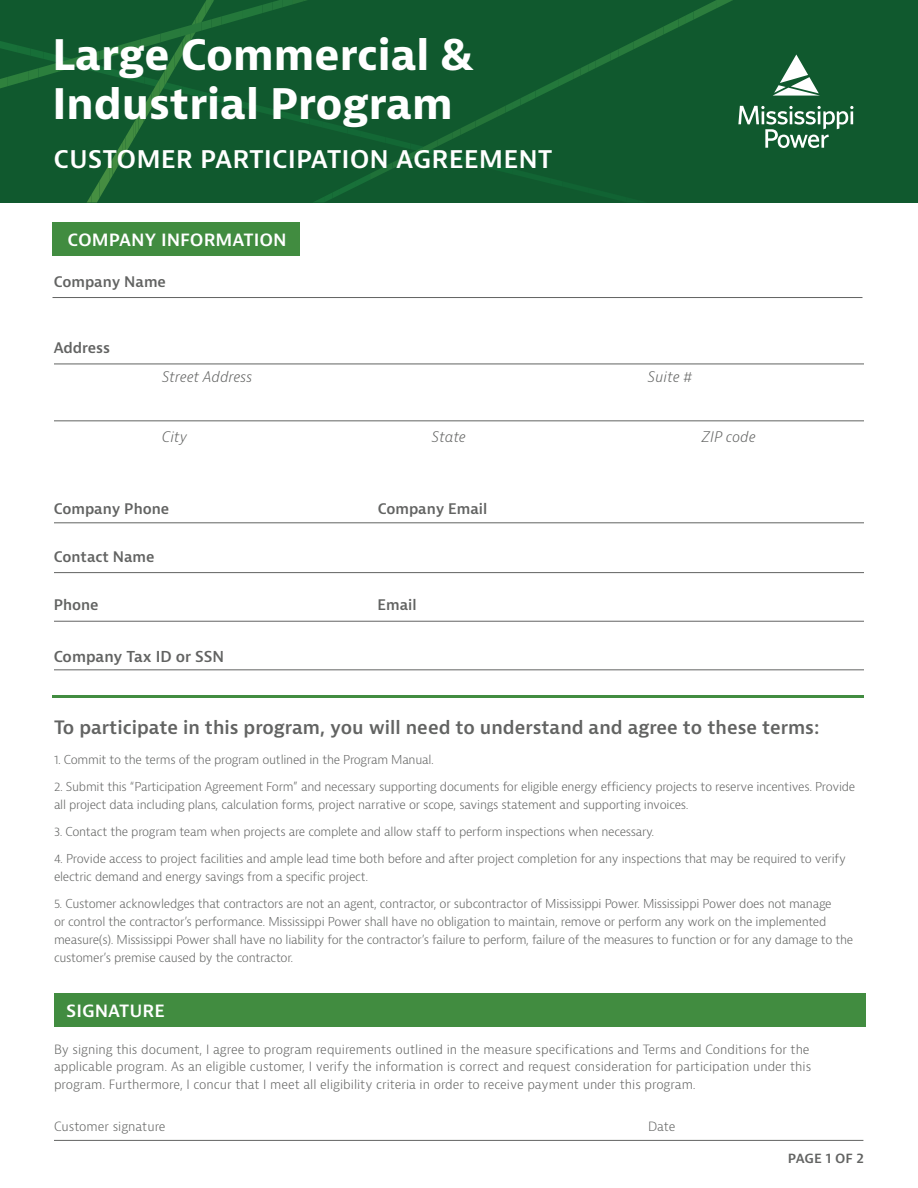
<style>
.page{position:relative;width:918px;height:1188px;background:#fff}
.page>*{position:absolute;margin:0;border:0;box-sizing:border-box;transform-origin:0 0}
.t1{font:700 40.95px/49.2px "Bernina Sans";color:#fff}
.t2{font:600 25.95px "Bernina Sans";color:#fff}
.t3{font:600 18px "Bernina Sans";color:#626362}
.t4{font:600 18px "Bernina Sans";color:#fff}
.t5{font:600 14.7px "Bernina Sans";color:#626362}
.t6{font:600 14.25px "Bernina Sans";color:#626362}
.t7{font:italic 300 14.25px "Bernina Sans";color:#626362}
.t8{font:600 13.5px "Bernina Sans";letter-spacing:-.005em;color:#626362}
.t9{font:300 12.45px/17.4px "Bernina Sans";color:#626362}
.t10{font:300 12px/18px "Bernina Sans";letter-spacing:-.02em;color:#626362}
</style>
<div class="page">
<div style="left:0;top:0;width:918px;height:202px;background:#10592e"></div>
<hr style="left:54px;top:364px;width:810px;height:1px;background:#626362">
<hr style="left:54px;top:421px;width:810px;height:1px;background:#626362">
<hr style="left:52px;top:297px;width:810px;height:1px;background:#626362">
<hr style="left:54px;top:523px;width:810px;height:1px;background:#626362">
<hr style="left:54px;top:572px;width:810px;height:1px;background:#626362">
<hr style="left:54px;top:621px;width:810px;height:1px;background:#626362">
<hr style="left:54px;top:670px;width:810px;height:1px;background:#626362">
<div style="left:52px;top:222px;width:248px;height:33px;background:#418c40"></div>
<hr style="left:52px;top:696px;width:812px;height:2px;background:#418c40">
<hr style="left:54px;top:1140px;width:809px;height:1px;background:#626362">
<div style="left:54px;top:993px;width:812px;height:34px;background:#418c40"></div>
<svg style="left:0;top:0;width:853px;height:203px"></svg>
<h1 class="t1" style="left:52px;top:31px;width:421px">Large Commercial &amp;<br>Industrial Program</h1>
<h2 class="t2" style="left:53px;top:142px;width:501px">CUSTOMER PARTICIPATION AGREEMENT</h2>
<h3 class="t4" style="left:67px;top:228px;width:221px">COMPANY INFORMATION</h3>
<p class="t6" style="left:54px;top:273px;width:114px">Company Name</p>
<p class="t6" style="left:54px;top:339px;width:58px">Address</p>
<p class="t7" style="left:162px;top:367px;width:92px">Street Address</p>
<p class="t7" style="left:648px;top:367px;width:46px">Suite #</p>
<p class="t7" style="left:162px;top:427px;width:27px">City</p>
<p class="t7" style="left:432px;top:427px;width:36px">State</p>
<p class="t7" style="left:702px;top:427px;width:55px">ZIP code</p>
<p class="t6" style="left:54px;top:500px;width:117px">Company Phone</p>
<p class="t6" style="left:378px;top:500px;width:111px">Company Email</p>
<p class="t6" style="left:54px;top:548px;width:102px">Contact Name</p>
<p class="t6" style="left:54px;top:596px;width:47px">Phone</p>
<p class="t6" style="left:378px;top:596px;width:41px">Email</p>
<p class="t5" style="left:54px;top:647px;width:172px">Company Tax ID or SSN</p>
<h3 class="t3" style="left:54px;top:716px;width:767px">To participate in this program, you will need to understand and agree to these terms:</h3>
<p class="t10" style="left:54px;top:751px;width:382px">1. Commit to the terms of the program outlined in the Program Manual.</p>
<p class="t10" style="left:54px;top:778px;width:803px">2. Submit this “Participation Agreement Form” and necessary supporting documents for eligible energy efficiency projects to reserve incentives. Provide all project data including plans, calculation forms, project narrative or scope, savings statement and supporting invoices.</p>
<p class="t10" style="left:54px;top:823px;width:602px">3. Contact the program team when projects are complete and allow staff to perform inspections when necessary.</p>
<p class="t10" style="left:54px;top:850px;width:793px">4. Provide access to project facilities and ample lead time both before and after project completion for any inspections that may be required to verify electric demand and energy savings from a specific project.</p>
<p class="t10" style="left:54px;top:895px;width:801px">5. Customer acknowledges that contractors are not an agent, contractor, or subcontractor of Mississippi Power. Mississippi Power does not manage<br>or control the contractor’s performance. Mississippi Power shall have no obligation to maintain, remove or perform any work on the implemented measure(s). Mississippi Power shall have no liability for the contractor’s failure to perform, failure of the measures to function or for any damage to the customer’s premise caused by the contractor.</p>
<h3 class="t4" style="left:66px;top:999px;width:100px">SIGNATURE</h3>
<p class="t9" style="left:54px;top:1041px;width:759px">By signing this document, I agree to program requirements outlined in the measure specifications and Terms and Conditions for the applicable program. As an eligible customer, I verify the information is correct and request consideration for participation under this program. Furthermore, I concur that I meet all eligibility criteria in order to receive payment under this program.</p>
<p class="t9" style="left:54px;top:1118px;width:113px">Customer signature</p>
<p class="t9" style="left:648px;top:1118px;width:29px">Date</p>
<p class="t8" style="left:788px;top:1149px;width:78px">PAGE 1 OF 2</p>
</div>
